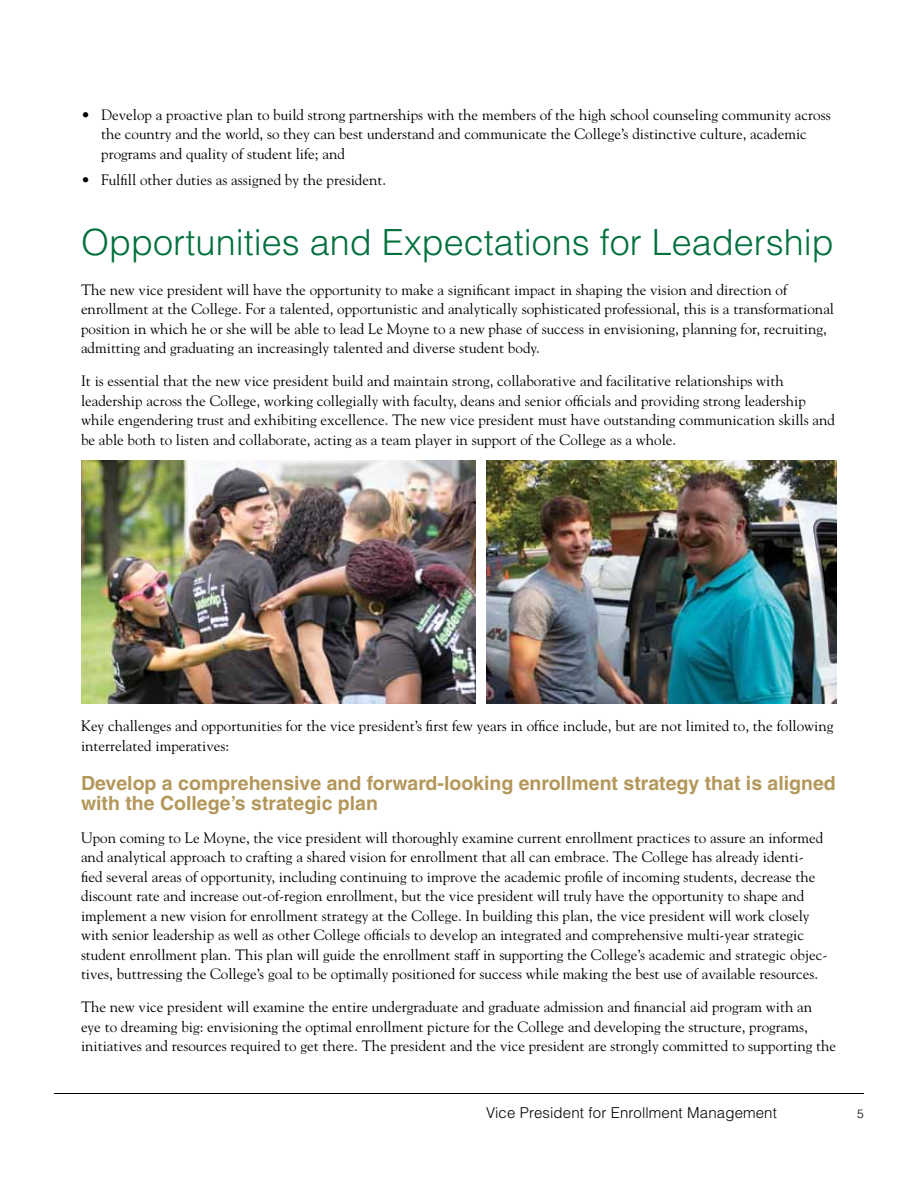
<style>
.page{position:relative;width:918px;height:1188px;background:#fff}
.page>*{position:absolute;margin:0;border:0;box-sizing:border-box;transform-origin:0 0}
.t1{font:300 36px "Helvetica";color:#00703c}
.t2{font:700 19.5px/19.5px "Helvetica";color:#b4975a}
.t3{font:15px/19.5px "Goudy";color:#000}
.t4{font:300 15px "Helvetica";letter-spacing:.01em;color:#000}
.t5{font:300 12px "Helvetica";color:#000}
</style>
<div class="page">
<hr style="left:54px;top:1093px;width:810px;height:1px;background:#000">
<img style="left:81px;top:461px;width:394px;height:243px">
<img style="left:486px;top:461px;width:351px;height:243px">
<p class="t3" style="left:101px;top:104px;width:731px;text-indent:-20px">• Develop a proactive plan to build strong partnerships with the members of the high school counseling community across the country and the world, so they can best understand and communicate the College’s distinctive culture, academic programs and quality of student life; and</p>
<p class="t3" style="left:81px;top:170px;width:307px">• Fulfill other duties as assigned by the president.</p>
<h1 class="t1" style="left:81px;top:220px;width:754px">Opportunities and Expectations for Leadership</h1>
<p class="t3" style="left:81px;top:279px;width:755px">The new vice president will have the opportunity to make a significant impact in shaping the vision and direction of enrollment at the College. For a talented, opportunistic and analytically sophisticated professional, this is a transformational position in which he or she will be able to lead Le Moyne to a new phase of success in envisioning, planning for, recruiting, admitting and graduating an increasingly talented and diverse student body.</p>
<p class="t3" style="left:81px;top:371px;width:756px">It is essential that the new vice president build and maintain strong, collaborative and facilitative relationships with leadership across the College, working collegially with faculty, deans and senior officials and providing strong leadership while engendering trust and exhibiting excellence. The new vice president must have outstanding communication skills and be able both to listen and collaborate, acting as a team player in support of the College as a whole.</p>
<p class="t3" style="left:81px;top:716px;width:754px">Key challenges and opportunities for the vice president’s first few years in office include, but are not limited to, the following interrelated imperatives:</p>
<h2 class="t2" style="left:81px;top:773px;width:756px">Develop a comprehensive and forward-looking enrollment strategy that is aligned with the College’s strategic plan</h2>
<p class="t3" style="left:81px;top:827px;width:748px">Upon coming to Le Moyne, the vice president will thoroughly examine current enrollment practices to assure an informed and analytical approach to crafting a shared vision for enrollment that all can embrace. The College has already identi&shy;fied several areas of opportunity, including continuing to improve the academic profile of incoming students, decrease the discount rate and increase out-of-region enrollment, but the vice president will truly have the opportunity to shape and implement a new vision for enrollment strategy at the College. In building this plan, the vice president will work closely with senior leadership as well as other College officials to develop an integrated and comprehensive multi-year strategic student enrollment plan. This plan will guide the enrollment staff in supporting the College’s academic and strategic objec&shy;tives, buttressing the College’s goal to be optimally positioned for success while making the best use of available resources.</p>
<p class="t3" style="left:81px;top:997px;width:757px">The new vice president will examine the entire undergraduate and graduate admission and financial aid program with an<br>eye to dreaming big: envisioning the optimal enrollment picture for the College and developing the structure, programs, initiatives and resources required to get there. The president and the vice president are strongly committed to supporting the</p>
<p class="t4" style="left:486px;top:1103px;width:292px">Vice President for Enrollment Management</p>
<p class="t5" style="left:857px;top:1106px;width:8px">5</p>
</div>
